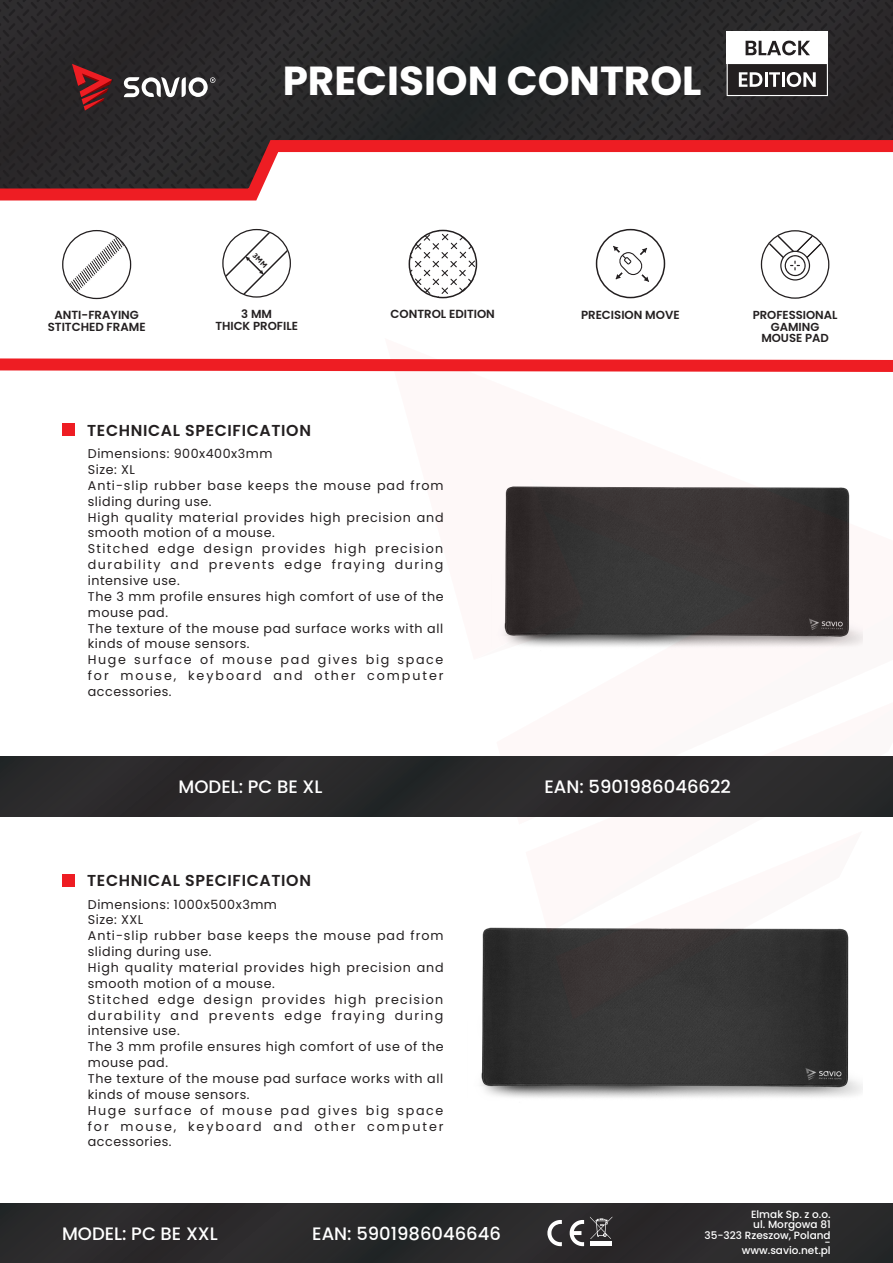
<style>
.page{position:relative;width:893px;height:1263px;background:#fff}
.page>*{position:absolute;margin:0;border:0;box-sizing:border-box;transform-origin:0 0}
.t1{font:700 40.5px "Poppins";color:#fff}
.t2{font:500 18px "Poppins";color:#fff}
.t3{font:600 15.9px "Poppins";letter-spacing:.04em;color:#231f20}
.t4{font:12.75px/15.9px "Poppins";letter-spacing:.065em;color:#231f20}
.t5{font:600 11.7px/11.7px "Poppins";color:#231f20;text-align:center}
.t6{font:500 10.5px/10.5px "Poppins";color:#fff;text-align:right}
</style>
<div class="page">
<img style="left:481px;top:927px;width:381px;height:171px">
<svg style="left:555px;top:927px;width:307px;height:92px;background:#424040"></svg>
<svg style="left:385px;top:487px;width:508px;height:330px"></svg>
<svg style="left:474px;top:486px;width:343px;height:174px"></svg>
<div style="left:0;top:0;width:893px;height:194px;background:#292829"></div>
<svg style="left:124px;top:77px;width:91px;height:20px"></svg>
<svg style="left:72px;top:64px;width:40px;height:47px"></svg>
<div style="left:0;top:1203px;width:893px;height:60px;background:#2b2a2b"></div>
<svg style="left:0;top:134px;width:893px;height:67px"></svg>
<svg style="left:570px;top:1220px;width:14px;height:26px"></svg>
<svg style="left:547px;top:1220px;width:15px;height:26px"></svg>
<svg style="left:590px;top:1217px;width:22px;height:22px"></svg>
<div style="left:590px;top:1241px;width:22px;height:5px;background:#fff"></div>
<svg style="left:0;top:358px;width:893px;height:14px;background:#f03d42"></svg>
<svg style="left:761px;top:230px;width:68px;height:69px"></svg>
<div style="left:62px;top:424px;width:13px;height:12px;background:#ee1d23"></div>
<div style="left:0;top:756px;width:893px;height:60px;background:#2b2a2b"></div>
<div style="left:62px;top:874px;width:13px;height:12px;background:#ee1d23"></div>
<svg style="left:62px;top:230px;width:69px;height:69px"></svg>
<div style="left:727px;top:32px;width:101px;height:32px;background:#fff"></div>
<svg style="left:746px;top:41px;width:64px;height:14px"></svg>
<svg style="left:727px;top:64px;width:101px;height:32px"></svg>
<svg style="left:409px;top:230px;width:69px;height:68px"></svg>
<div style="left:596px;top:229px;width:69px;height:69px;border:2px solid #231f20;border-radius:50%"></div>
<svg style="left:613px;top:245px;width:36px;height:37px"></svg>
<svg style="left:222px;top:229px;width:69px;height:69px"></svg>
<h1 class="t1" style="left:283px;top:57px;width:420px">PRECISION CONTROL</h1>
<p class="t5" style="left:48px;top:310px;width:99px">ANTI-FRAYING<br>STITCHED FRAME</p>
<p class="t5" style="left:215px;top:308px;width:84px">3 MM<br>THICK PROFILE</p>
<p class="t3" style="left:87px;top:421px;width:225px">TECHNICAL SPECIFICATION</p>
<p class="t5" style="left:390px;top:308px;width:106px">CONTROL EDITION</p>
<p class="t5" style="left:581px;top:309px;width:100px">PRECISION MOVE</p>
<p class="t4" style="left:88px;top:446px;width:357px">Dimensions: 900x400x3mm<br>Size: XL<br>Anti-slip rubber base keeps the mouse pad from sliding during use.<br>High quality material provides high precision and smooth motion of a mouse.<br>Stitched edge design provides high precision durability and prevents edge fraying during intensive use.<br>The 3 mm profile ensures high comfort of use of the mouse pad.<br>The texture of the mouse pad surface works with all kinds of mouse sensors.<br>Huge surface of mouse pad gives big space for mouse, keyboard and other computer accessories.</p>
<p class="t5" style="left:753px;top:309px;width:86px">PROFESSIONAL<br>GAMING<br>MOUSE PAD</p>
<h2 class="t2" style="left:179px;top:776px;width:145px">MODEL: PC BE XL</h2>
<h2 class="t2" style="left:544px;top:776px;width:188px">EAN: 5901986046622</h2>
<p class="t3" style="left:87px;top:871px;width:225px">TECHNICAL SPECIFICATION</p>
<p class="t4" style="left:88px;top:896px;width:357px">Dimensions: 1000x500x3mm<br>Size: XXL<br>Anti-slip rubber base keeps the mouse pad from sliding during use.<br>High quality material provides high precision and smooth motion of a mouse.<br>Stitched edge design provides high precision durability and prevents edge fraying during intensive use.<br>The 3 mm profile ensures high comfort of use of the mouse pad.<br>The texture of the mouse pad surface works with all kinds of mouse sensors.<br>Huge surface of mouse pad gives big space for mouse, keyboard and other computer accessories.</p>
<h2 class="t2" style="left:62px;top:1223px;width:157px">MODEL: PC BE XXL</h2>
<h2 class="t2" style="left:312px;top:1223px;width:190px">EAN: 5901986046646</h2>
<p class="t6" style="left:704px;top:1209px;width:128px">Elmak Sp. z o.o.<br>ul. Morgowa 81<br>35-323 Rzeszow, Poland</p>
<p class="t6" style="left:742px;top:1239px;width:90px;line-height:7.5px">- www.savio.net.pl</p>
</div>
